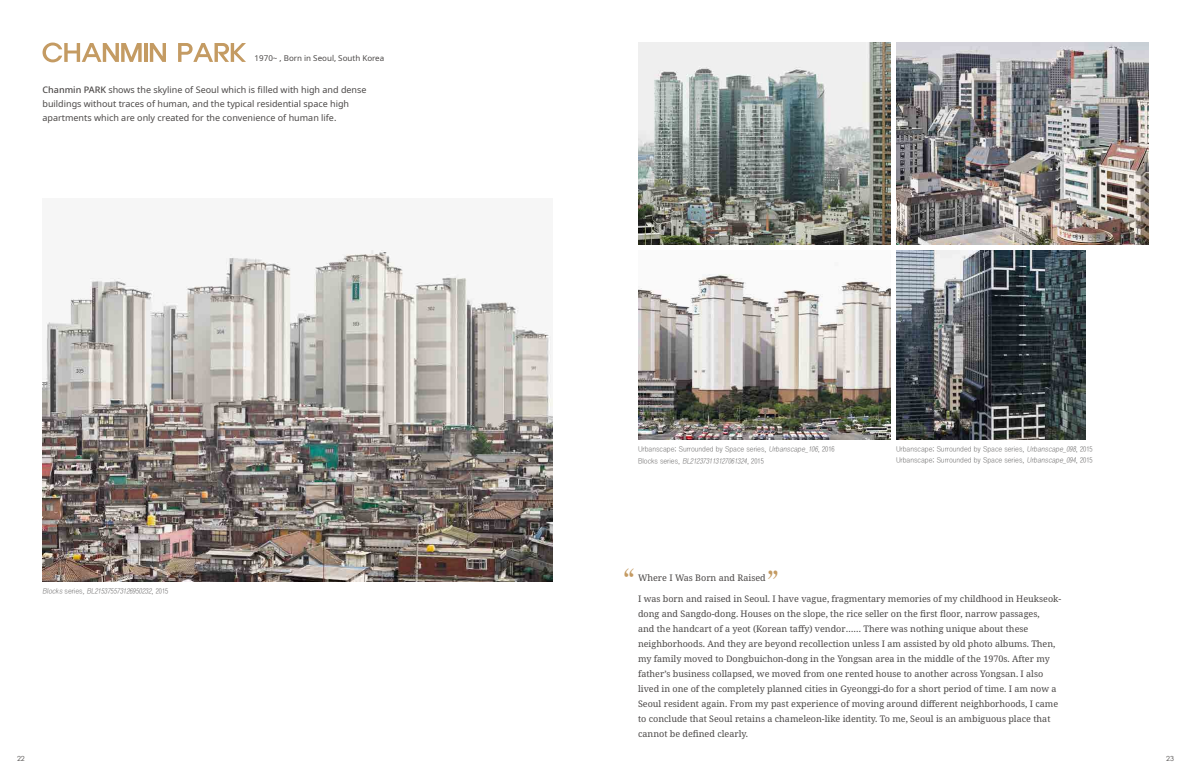
<style>
.page{position:relative;width:1191px;height:780px;background:#fff}
.page>*{position:absolute;margin:0;border:0;box-sizing:border-box;transform-origin:0 0}
.t1{font:500 36px "Adobe Myungjo Std";color:#c49b63}
.t2{font:9px/15px "Noto Serif";color:#4c4948}
.t3{font:9px/14px "Noto Sans";color:#4c4948}
.t4{font:8px "Noto Sans";color:#4c4948}
.t5{font:7px/12px "YDVYGO520";color:#727171}
.t6{font:italic 7px "YDVYGO520";color:#727171}
.t7{font:7px "Century Gothic";color:#4c4948}
.s1{font-weight:500}
.s2{font-style:normal}
.s3{font-style:italic}
</style>
<div class="page">
<svg style="left:43px;top:43px;width:99px;height:19px"></svg>
<hr style="left:144px;top:43px;width:3px;height:19px;background:#c49b63">
<svg style="left:150px;top:43px;width:16px;height:19px"></svg>
<svg style="left:178px;top:43px;width:68px;height:19px"></svg>
<img style="left:43px;top:250px;width:510px;height:331px">
<img style="left:638px;top:274px;width:252px;height:166px">
<img style="left:638px;top:43px;width:252px;height:201px">
<img style="left:896px;top:43px;width:252px;height:201px">
<img style="left:896px;top:250px;width:189px;height:190px">
<p class="t4" style="left:255px;top:52px;width:131px">1970~ , Born in Seoul, South Korea</p>
<p class="t3" style="left:43px;top:83px;width:325px"><span class="s1">Chanmin PARK</span> shows the skyline of Seoul which is filled with high and dense buildings without traces of human, and the typical residential space high apartments which are only created for the convenience of human life.</p>
<p class="t6" style="left:43px;top:586px;width:127px">Blocks <span class="s2">s e r i e s</span> , BL215375573126950232<span class="s2">, 2 0 1 5</span></p>
<p class="t5" style="left:638px;top:443px;width:198px">Urbanscape; Surrounded by Space series, <span class="s3">Urbanscape_106</span>, 2016<br>B l o c ks s e ri e s , <span class="s3">BL212373113127061324</span>, 20 1 5</p>
<p class="t5" style="left:896px;top:444px;width:198px;line-height:10.7px">Urbanscape; Surrounded by Space series, <span class="s3">Urbanscape_098</span>, 2015<br>Urbanscape; Surrounded by Space series, <span class="s3">Urbanscape_094</span>, 2015</p>
<h1 class="t1" style="left:600px;top:566px;width:37px">“</h1>
<h1 class="t1" style="left:765px;top:568px;width:37px">”</h1>
<p class="t2" style="left:638px;top:571px;width:129px">Where I Was Born and Raised</p>
<p class="t2" style="left:638px;top:592px;width:425px">I was born and raised in Seoul. I have vague, fragmentary memories of my childhood in Heukseok&shy;dong and Sangdo-dong. Houses on the slope, the rice seller on the first floor, narrow passages,<br>and the handcart of a yeot (Korean taffy) vendor…… There was nothing unique about these neighborhoods. And they are beyond recollection unless I am assisted by old photo albums. Then, my family moved to Dongbuichon-dong in the Yongsan area in the middle of the 1970s. After my father’s business collapsed, we moved from one rented house to another across Yongsan. I also lived in one of the completely planned cities in Gyeonggi-do for a short period of time. I am now a Seoul resident again. From my past experience of moving around different neighborhoods, I came to conclude that Seoul retains a chameleon-like identity. To me, Seoul is an ambiguous place that cannot be defined clearly.</p>
<p class="t7" style="left:17px;top:753px;width:9px">22</p>
<p class="t7" style="left:1166px;top:753px;width:9px">23</p>
</div>
